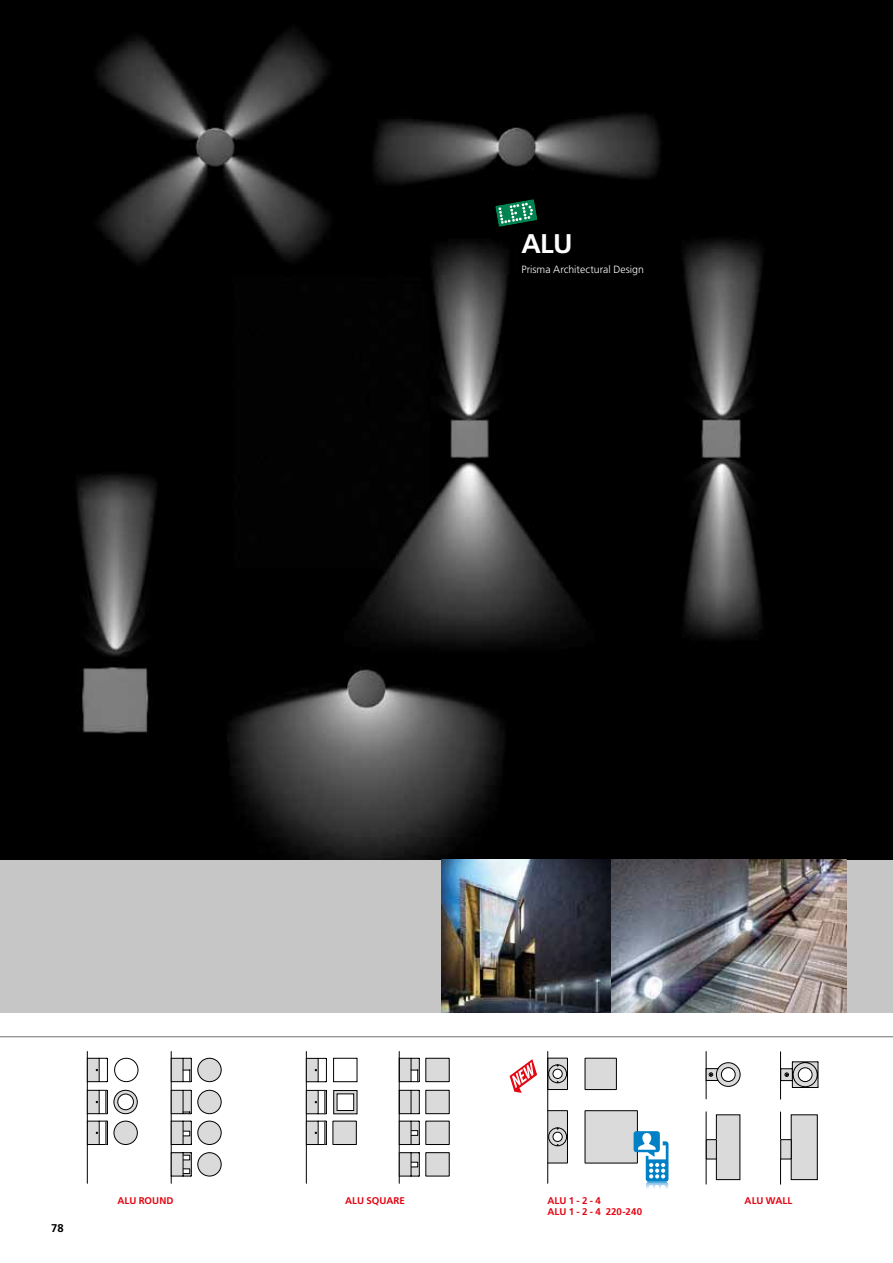
<style>
.page{position:relative;width:893px;height:1263px;background:#fff}
.page>*{position:absolute;margin:0;border:0;box-sizing:border-box;transform-origin:0 0}
.t1{font:700 27px "Frutiger LT Std";color:#fff}
.t2{font:700 11.25px "Frutiger LT Std";color:#000}
.t3{font:300 10.5px "Frutiger LT Std";color:#fff}
.t4{font:700 9.75px "Frutiger LT Std";letter-spacing:.005em;color:#e30613}
</style>
<div class="page">
<div style="left:0;top:860px;width:893px;height:153px;background:#c6c6c6"></div>
<img style="left:0;top:0;width:893px;height:860px">
<img style="left:610px;top:860px;width:236px;height:153px">
<svg style="left:495px;top:199px;width:42px;height:28px"></svg>
<hr style="left:87px;top:1051px;width:1px;height:132px;background:#000">
<hr style="left:706px;top:1051px;width:1px;height:48px;background:#000">
<hr style="left:706px;top:1112px;width:1px;height:72px;background:#000">
<hr style="left:780px;top:1052px;width:1px;height:47px;background:#000">
<hr style="left:171px;top:1051px;width:1px;height:132px;background:#000">
<svg style="left:87px;top:1058px;width:51px;height:24px"></svg>
<svg style="left:87px;top:1090px;width:51px;height:24px"></svg>
<svg style="left:87px;top:1121px;width:51px;height:24px"></svg>
<div style="left:198px;top:1090px;width:23px;height:24px;background:#dadada;border-radius:50%"></div>
<div style="left:198px;top:1090px;width:23px;height:24px;border:1px solid #000;border-radius:50%"></div>
<svg style="left:171px;top:1090px;width:21px;height:24px"></svg>
<div style="left:198px;top:1058px;width:23px;height:24px;background:#dadada;border-radius:50%"></div>
<div style="left:198px;top:1058px;width:23px;height:24px;border:1px solid #000;border-radius:50%"></div>
<svg style="left:171px;top:1058px;width:21px;height:24px"></svg>
<svg style="left:171px;top:1152px;width:21px;height:25px"></svg>
<div style="left:198px;top:1153px;width:23px;height:23px;background:#dadada;border-radius:50%"></div>
<div style="left:198px;top:1152px;width:23px;height:24px;border:1px solid #000;border-radius:50%"></div>
<svg style="left:171px;top:1121px;width:21px;height:24px"></svg>
<div style="left:198px;top:1121px;width:23px;height:23px;background:#dadada;border-radius:50%"></div>
<div style="left:198px;top:1121px;width:23px;height:24px;border:1px solid #000;border-radius:50%"></div>
<hr style="left:306px;top:1051px;width:1px;height:132px;background:#000">
<svg style="left:716px;top:1063px;width:24px;height:23px"></svg>
<div style="left:716px;top:1062px;width:24px;height:24px;border:1px solid #000;border-radius:50%"></div>
<svg style="left:706px;top:1067px;width:30px;height:15px"></svg>
<div style="left:716px;top:1115px;width:24px;height:64px;background:#dadada"></div>
<div style="left:716px;top:1114px;width:24px;height:66px;border:1px solid #000"></div>
<div style="left:706px;top:1140px;width:10px;height:19px;background:#dadada"></div>
<div style="left:706px;top:1139px;width:11px;height:20px;border:1px solid #000"></div>
<hr style="left:780px;top:1112px;width:1px;height:72px;background:#000">
<svg style="left:400px;top:1090px;width:20px;height:24px"></svg>
<div style="left:426px;top:1090px;width:23px;height:24px;background:#dadada"></div>
<div style="left:426px;top:1090px;width:23px;height:24px;border:1px solid #000"></div>
<svg style="left:400px;top:1058px;width:20px;height:24px"></svg>
<div style="left:426px;top:1058px;width:23px;height:24px;background:#dadada"></div>
<div style="left:426px;top:1058px;width:23px;height:24px;border:1px solid #000"></div>
<svg style="left:306px;top:1121px;width:21px;height:24px"></svg>
<div style="left:333px;top:1121px;width:23px;height:23px;background:#dadada"></div>
<div style="left:333px;top:1121px;width:24px;height:24px;border:1px solid #000"></div>
<hr style="left:399px;top:1051px;width:1px;height:132px;background:#000">
<div style="left:426px;top:1121px;width:23px;height:23px;background:#dadada"></div>
<svg style="left:399px;top:1121px;width:21px;height:24px"></svg>
<div style="left:426px;top:1153px;width:23px;height:23px;background:#dadada"></div>
<svg style="left:399px;top:1152px;width:21px;height:25px"></svg>
<svg style="left:306px;top:1058px;width:21px;height:24px"></svg>
<svg style="left:306px;top:1090px;width:21px;height:24px"></svg>
<div style="left:333px;top:1058px;width:24px;height:24px;border:1px solid #000"></div>
<svg style="left:335px;top:1092px;width:20px;height:20px"></svg>
<div style="left:333px;top:1090px;width:24px;height:24px;border:1px solid #000"></div>
<div style="left:337px;top:1094px;width:17px;height:16px;background:#fff"></div>
<div style="left:337px;top:1094px;width:17px;height:17px;border:1px solid #000"></div>
<svg style="left:548px;top:1058px;width:20px;height:32px"></svg>
<div style="left:585px;top:1058px;width:31px;height:31px;background:#dadada"></div>
<div style="left:585px;top:1058px;width:32px;height:32px;border:1px solid #000"></div>
<svg style="left:548px;top:1110px;width:20px;height:53px"></svg>
<div style="left:585px;top:1111px;width:52px;height:52px;background:#dadada"></div>
<div style="left:585px;top:1110px;width:53px;height:53px;border:1px solid #000"></div>
<svg style="left:781px;top:1061px;width:37px;height:27px"></svg>
<div style="left:791px;top:1115px;width:26px;height:64px;background:#dadada"></div>
<div style="left:781px;top:1140px;width:10px;height:19px;background:#dadada"></div>
<div style="left:780px;top:1139px;width:11px;height:20px;border:1px solid #000"></div>
<hr style="left:547px;top:1051px;width:1px;height:132px;background:#000">
<svg style="left:510px;top:1059px;width:27px;height:34px"></svg>
<svg style="left:634px;top:1131px;width:34px;height:58px"></svg>
<img style="left:441px;top:860px;width:169px;height:153px">
<hr style="left:0;top:1036px;width:893px;height:1px;background:#706f6f">
<h1 class="t1" style="left:521px;top:228px;width:53px">ALU</h1>
<p class="t3" style="left:521px;top:263px;width:124px">Prisma Architectural Design</p>
<p class="t2" style="left:51px;top:1221px;width:14px">78</p>
<p class="t4" style="left:117px;top:1195px;width:58px">ALU ROUND</p>
<p class="t4" style="left:345px;top:1195px;width:61px">ALU SQUARE</p>
<p class="t4" style="left:547px;top:1195px;width:55px">ALU 1 - 2 - 4</p>
<p class="t4" style="left:745px;top:1195px;width:49px">ALU WALL</p>
<p class="t4" style="left:547px;top:1206px;width:96px">ALU 1 - 2 - 4 220-240</p>
</div>
